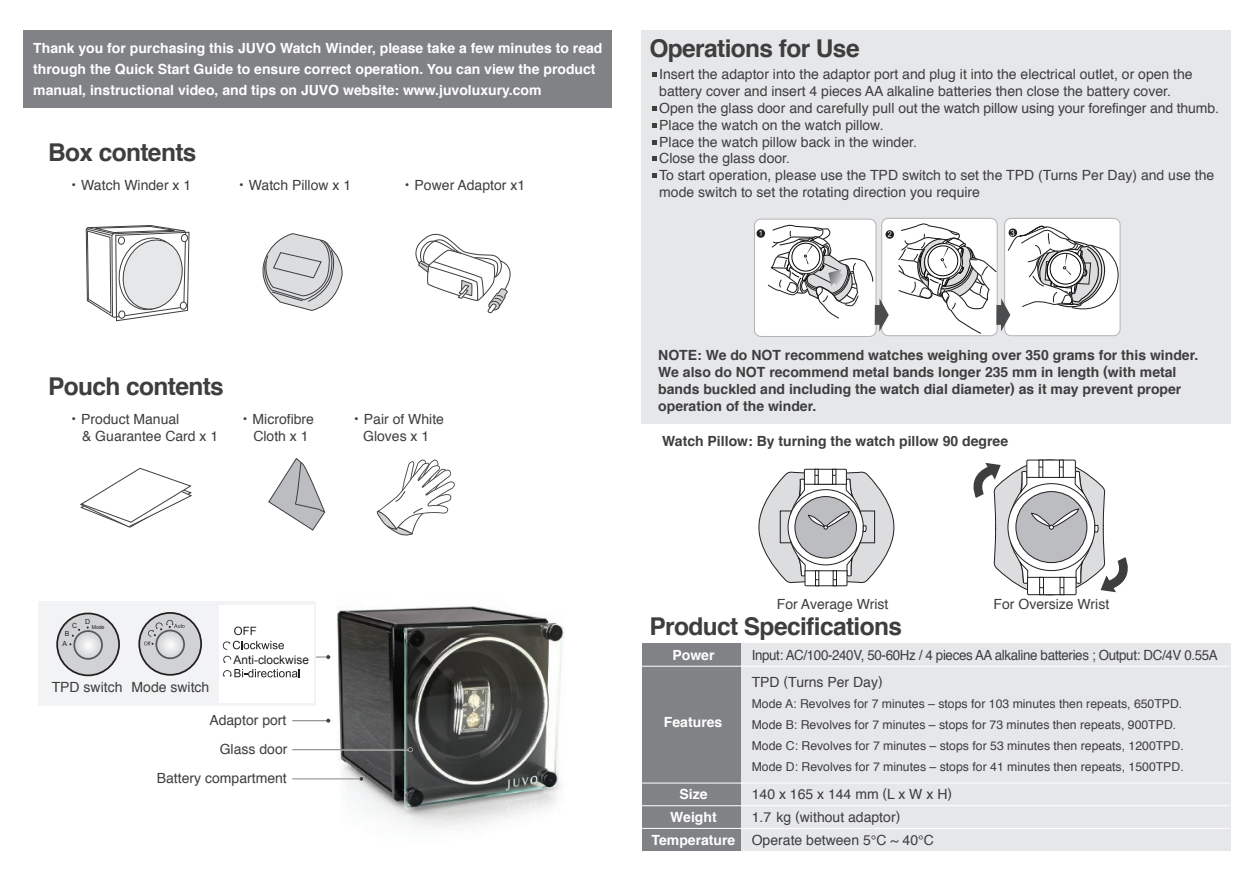
<style>
.page{position:relative;width:1251px;height:879px;background:#fff}
.page>*{position:absolute;margin:0;border:0;box-sizing:border-box;transform-origin:0 0}
.t1{font:700 24.5px "Helvetica";letter-spacing:-.025em;color:#3e3e3f}
.t2{font:14px/16.8px "Helvetica";color:#3e3e3f}
.t3{font:700 14px/16.8px "Helvetica";color:#3e3e3f}
.t4{font:700 14px/22.8px "Helvetica";color:#fff;text-align:center}
.t5{font:14px "Helvetica";letter-spacing:-.025em;color:#3e3e3f;scale:.95 1}
.t6{font:12.25px/21px "Helvetica";color:#3e3e3f}
.t7{font:11.9px "Arial";color:#231f20}
.t8{font:7px "Arial";color:#231f20}
.t9{font:5.25px "Arial";color:#231f20}
.s1{font-family:"Koz Go Pr 6 N"}
</style>
<div class="page">
<img style="left:291px;top:606px;width:273px;height:222px">
<svg style="left:415px;top:233px;width:96px;height:80px"></svg>
<svg style="left:262px;top:233px;width:81px;height:78px"></svg>
<svg style="left:268px;top:458px;width:57px;height:73px"></svg>
<svg style="left:80px;top:467px;width:112px;height:61px"></svg>
<svg style="left:376px;top:459px;width:79px;height:77px"></svg>
<div style="left:23px;top:30px;width:588px;height:78px;background:#808285"></div>
<svg style="left:292px;top:718px;width:38px;height:4px"></svg>
<svg style="left:292px;top:776px;width:72px;height:4px"></svg>
<svg style="left:292px;top:746px;width:121px;height:5px"></svg>
<div style="left:642px;top:643px;width:587px;height:207px;background:#e6e7e9"></div>
<div style="left:642px;top:643px;width:98px;height:207px;background:#808285"></div>
<hr style="left:642px;top:665px;width:587px;height:1px;background:#fff">
<hr style="left:642px;top:782px;width:587px;height:1px;background:#fff">
<hr style="left:642px;top:804px;width:587px;height:1px;background:#fff">
<hr style="left:642px;top:827px;width:587px;height:1px;background:#fff">
<div style="left:641px;top:30px;width:588px;height:393px;background:#e6e7e9"></div>
<svg style="left:652px;top:73px;width:4px;height:4px"></svg>
<svg style="left:652px;top:173px;width:4px;height:5px"></svg>
<svg style="left:652px;top:106px;width:4px;height:5px"></svg>
<svg style="left:652px;top:140px;width:4px;height:4px"></svg>
<svg style="left:652px;top:156px;width:4px;height:5px"></svg>
<svg style="left:652px;top:123px;width:4px;height:5px"></svg>
<div style="left:754px;top:219px;width:121px;height:117px;background:#fff;border-radius:6px"></div>
<div style="left:754px;top:218px;width:122px;height:119px;border:1px solid #b2b3b7;border-radius:6px"></div>
<div style="left:881px;top:218px;width:115px;height:117px;background:#fff;border-radius:6px"></div>
<div style="left:881px;top:218px;width:116px;height:118px;border:1px solid #b2b3b7;border-radius:6px"></div>
<div style="left:1003px;top:218px;width:117px;height:118px;border:1px solid #b2b3b7;border-radius:6px"></div>
<svg style="left:756px;top:229px;width:9px;height:8px"></svg>
<svg style="left:759px;top:230px;width:2px;height:6px"></svg>
<svg style="left:767px;top:224px;width:124px;height:107px"></svg>
<svg style="left:898px;top:222px;width:223px;height:112px"></svg>
<div style="left:38px;top:601px;width:278px;height:104px;background:#f2f3f4"></div>
<div style="left:139px;top:612px;width:62px;height:62px;background:#d1d2d4;border-radius:50%"></div>
<div style="left:138px;top:611px;width:64px;height:64px;border:2px solid #231f20;border-radius:50%"></div>
<svg style="left:156px;top:630px;width:28px;height:28px"></svg>
<div style="left:155px;top:629px;width:30px;height:29px;border:2px solid #57585a;border-radius:50%"></div>
<svg style="left:144px;top:619px;width:40px;height:26px"></svg>
<div style="left:57px;top:613px;width:62px;height:62px;background:#d1d2d4;border-radius:50%"></div>
<div style="left:56px;top:612px;width:64px;height:63px;border:2px solid #231f20;border-radius:50%"></div>
<svg style="left:74px;top:630px;width:28px;height:28px"></svg>
<div style="left:73px;top:629px;width:30px;height:30px;border:2px solid #57585a;border-radius:50%"></div>
<svg style="left:72px;top:628px;width:8px;height:8px"></svg>
<div style="left:219px;top:604px;width:94px;height:98px;background:#fff"></div>
<svg style="left:234px;top:626px;width:22px;height:8px"></svg>
<svg style="left:222px;top:640px;width:108px;height:22px"></svg>
<svg style="left:223px;top:669px;width:77px;height:8px"></svg>
<svg style="left:758px;top:468px;width:137px;height:118px"></svg>
<svg style="left:973px;top:459px;width:155px;height:137px"></svg>
<svg style="left:86px;top:225px;width:103px;height:96px"></svg>
<p class="t4" style="left:33px;top:38px;width:570px;line-height:21px;text-align:left">Thank you for purchasing this JUVO Watch Winder, please take a few minutes to read through the Quick Start Guide to ensure correct operation. You can view the product manual, instructional video, and tips on JUVO website: www.juvoluxury.com</p>
<h1 class="t1" style="left:48px;top:132px;width:150px">Box contents</h1>
<p class="t2" style="left:67px;top:177px;width:126px"><span class="s1">・</span> Watch Winder x 1</p>
<p class="t2" style="left:234px;top:177px;width:118px"><span class="s1">・</span>Watch Pillow x 1</p>
<p class="t2" style="left:400px;top:177px;width:126px"><span class="s1">・</span> Power Adaptor x1</p>
<h1 class="t1" style="left:649px;top:29px;width:212px">Operations for Use</h1>
<p class="t2" style="left:659px;top:66px;width:561px">Insert the adaptor into the adaptor port and plug it into the electrical outlet, or open the battery cover and insert 4 pieces AA alkaline batteries then close the battery cover.<br>Open the glass door and carefully pull out the watch pillow using your forefinger and thumb.<br>Place the watch on the watch pillow.<br>Place the watch pillow back in the winder.<br>Close the glass door.<br>To start operation, please use the TPD switch to set the TPD (Turns Per Day) and use the mode switch to set the rotating direction you require</p>
<h1 class="t1" style="left:48px;top:366px;width:177px">Pouch contents</h1>
<p class="t2" style="left:67px;top:410px;width:114px"><span class="s1">・</span> Product Manual</p>
<p class="t2" style="left:238px;top:410px;width:77px"><span class="s1">・</span> Microfibre</p>
<p class="t2" style="left:349px;top:410px;width:96px"><span class="s1">・</span> Pair of White</p>
<p class="t2" style="left:82px;top:427px;width:138px">&amp; Guarantee Card x 1</p>
<p class="t2" style="left:253px;top:427px;width:57px">Cloth x 1</p>
<p class="t2" style="left:363px;top:427px;width:68px">Gloves x 1</p>
<p class="t8" style="left:72px;top:620px;width:7px">C</p>
<p class="t8" style="left:65px;top:628px;width:6px">B</p>
<p class="t8" style="left:62px;top:638px;width:6px">A</p>
<p class="t8" style="left:85px;top:616px;width:7px">D</p>
<p class="t9" style="left:92px;top:623px;width:14px">Mode</p>
<p class="t2" style="left:52px;top:679px;width:159px">TPD switch Mode switch</p>
<p class="t7" style="left:233px;top:651px;width:77px">Anti-clockwise</p>
<p class="t2" style="left:209px;top:711px;width:79px">Adaptor port</p>
<p class="t2" style="left:220px;top:741px;width:69px">Glass door</p>
<p class="t2" style="left:157px;top:769px;width:131px">Battery compartment</p>
<p class="t3" style="left:658px;top:347px;width:541px">NOTE: We do NOT recommend watches weighing over 350 grams for this winder.<br>We also do NOT recommend metal bands longer 235 mm in length (with metal bands buckled and including the watch dial diameter) as it may prevent proper operation of the winder.</p>
<p class="t3" style="left:662px;top:433px;width:347px">Watch Pillow: By turning the watch pillow 90 degree</p>
<p class="t2" style="left:776px;top:596px;width:113px">For Average Wrist</p>
<p class="t2" style="left:993px;top:596px;width:117px">For Oversize Wrist</p>
<h1 class="t1" style="left:649px;top:606px;width:254px">Product Specifications</h1>
<p class="t4" style="left:672px;top:643px;width:44px">Power</p>
<p class="t5" style="left:751px;top:644px;width:492px">Input: AC/100-240V, 50-60Hz / 4 pieces AA alkaline batteries ; Output: DC/4V 0.55A</p>
<p class="t4" style="left:663px;top:710px;width:60px">Features</p>
<p class="t4" style="left:651px;top:782px;width:85px">Size<br>Weight<br>Temperature</p>
<p class="t2" style="left:751px;top:673px;width:132px">TPD (Turns Per Day)</p>
<p class="t6" style="left:751px;top:692px;width:433px">Mode A: Revolves for 7 minutes – stops for 103 minutes then repeats, 650TPD.<br>Mode B: Revolves for 7 minutes – stops for 73 minutes then repeats, 900TPD.<br>Mode C: Revolves for 7 minutes – stops for 53 minutes then repeats, 1200TPD.<br>Mode D: Revolves for 7 minutes – stops for 41 minutes then repeats, 1500TPD.</p>
<p class="t2" style="left:751px;top:783px;width:202px;line-height:22.8px">140 x 165 x 144 mm (L x W x H)<br>1.7 kg (without adaptor)<br>Operate between 5℃ ~ 40℃</p>
</div>
